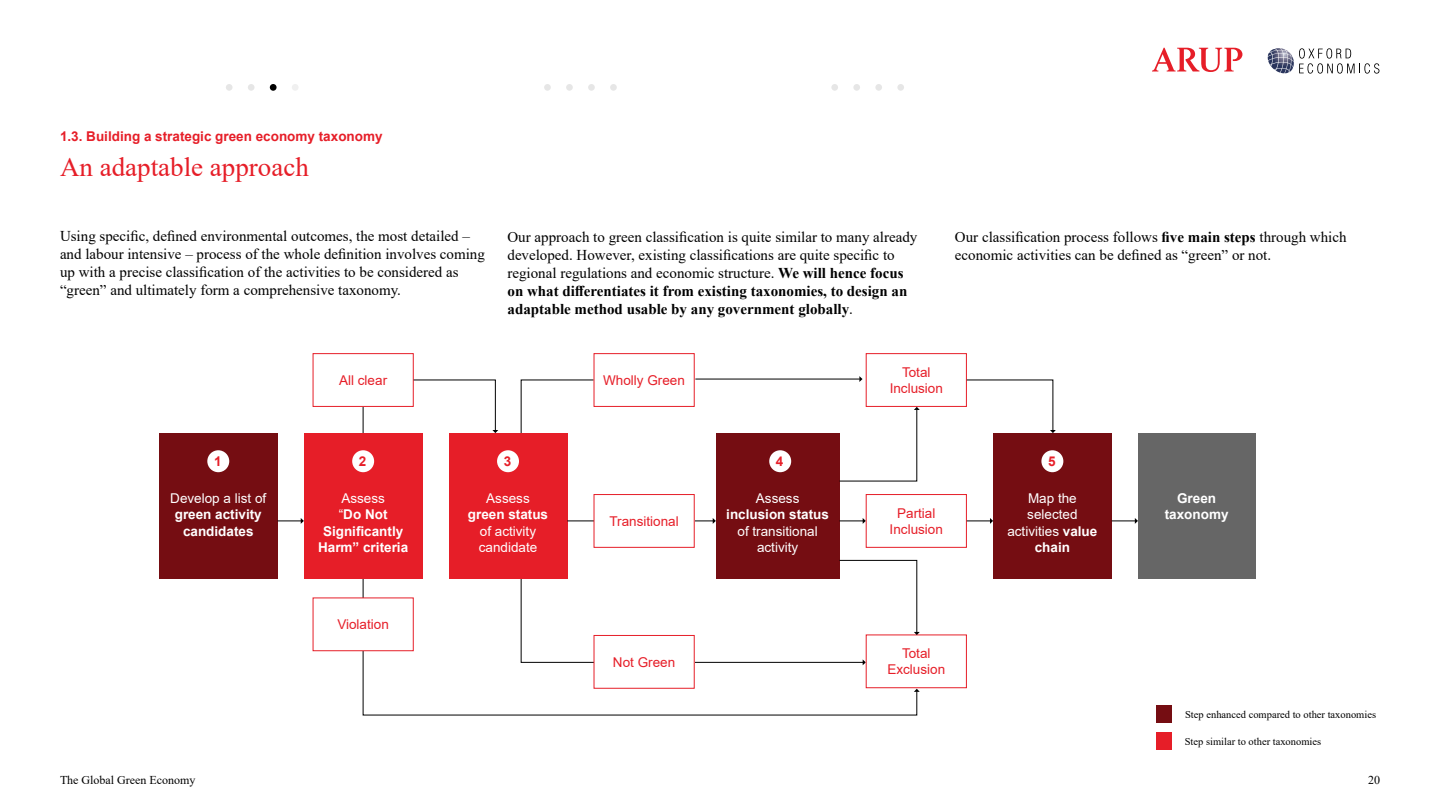
<style>
.page{position:relative;width:1440px;height:810px;background:#fff}
.page>*{position:absolute;margin:0;border:0;box-sizing:border-box;transform-origin:0 0}
.t1{font:27px "Times New Roman";color:#e61e28}
.t2{font:15px/18px "Times New Roman";color:#000}
.t3{font:13.5px/16.5px "Arial";color:#fff;text-align:center}
.t4{font:700 13.5px/16.5px "Arial";color:#fff;text-align:center}
.t5{font:13.5px/16.5px "Arial";color:#e61e28;text-align:center}
.t6{font:700 13.5px "Arial";color:#e61e28}
.t7{font:12px "Times New Roman";color:#000}
.t8{font:10.5px "Times New Roman";color:#000}
.s1{font-weight:700}
.s2{font-weight:400}
</style>
<div class="page">
<hr style="left:226px;top:107px;width:59px;height:1px;background:#666">
<div style="left:226px;top:84px;width:7px;height:7px;background:#e6e6e6;border-radius:50%"></div>
<div style="left:248px;top:84px;width:7px;height:7px;background:#e6e6e6;border-radius:50%"></div>
<div style="left:270px;top:84px;width:7px;height:7px;background:#000;border-radius:50%"></div>
<div style="left:544px;top:84px;width:7px;height:7px;background:#e6e6e6;border-radius:50%"></div>
<div style="left:566px;top:84px;width:7px;height:7px;background:#e6e6e6;border-radius:50%"></div>
<div style="left:588px;top:84px;width:7px;height:7px;background:#e6e6e6;border-radius:50%"></div>
<div style="left:610px;top:84px;width:7px;height:7px;background:#e6e6e6;border-radius:50%"></div>
<div style="left:831px;top:84px;width:7px;height:7px;background:#e6e6e6;border-radius:50%"></div>
<div style="left:853px;top:84px;width:7px;height:7px;background:#e6e6e6;border-radius:50%"></div>
<div style="left:875px;top:84px;width:7px;height:7px;background:#e6e6e6;border-radius:50%"></div>
<div style="left:897px;top:84px;width:7px;height:7px;background:#e6e6e6;border-radius:50%"></div>
<svg style="left:1152px;top:48px;width:90px;height:24px"></svg>
<svg style="left:1299px;top:48px;width:80px;height:26px"></svg>
<svg style="left:1268px;top:48px;width:24px;height:11px"></svg>
<div style="left:292px;top:84px;width:7px;height:7px;background:#f0f0f0;border-radius:50%"></div>
<svg style="left:362px;top:406px;width:556px;height:310px"></svg>
<svg style="left:914px;top:689px;width:6px;height:3px"></svg>
<div style="left:159px;top:433px;width:119px;height:146px;background:#750d12"></div>
<div style="left:207px;top:450px;width:22px;height:22px;background:#fff;border-radius:50%"></div>
<div style="left:304px;top:433px;width:118px;height:146px;background:#e61e28"></div>
<div style="left:352px;top:450px;width:22px;height:22px;background:#fff;border-radius:50%"></div>
<div style="left:449px;top:433px;width:118px;height:146px;background:#e61e28"></div>
<div style="left:497px;top:450px;width:22px;height:22px;background:#fff;border-radius:50%"></div>
<div style="left:594px;top:353px;width:101px;height:54px;border:1px solid #e61e28"></div>
<div style="left:716px;top:433px;width:123px;height:146px;background:#750d12"></div>
<div style="left:769px;top:450px;width:22px;height:22px;background:#fff;border-radius:50%"></div>
<div style="left:866px;top:353px;width:101px;height:54px;border:1px solid #e61e28"></div>
<div style="left:993px;top:433px;width:119px;height:146px;background:#750d12"></div>
<div style="left:1041px;top:450px;width:22px;height:22px;background:#fff;border-radius:50%"></div>
<div style="left:866px;top:495px;width:100px;height:52px;background:#fff"></div>
<div style="left:866px;top:494px;width:101px;height:54px;border:1px solid #e61e28"></div>
<div style="left:1138px;top:433px;width:117px;height:146px;background:#666"></div>
<div style="left:313px;top:353px;width:101px;height:54px;border:1px solid #e61e28"></div>
<div style="left:594px;top:635px;width:100px;height:53px;background:#fff"></div>
<div style="left:594px;top:635px;width:101px;height:54px;border:1px solid #e61e28"></div>
<div style="left:866px;top:635px;width:100px;height:53px;background:#fff"></div>
<div style="left:866px;top:635px;width:101px;height:53px;border:1px solid #e61e28"></div>
<div style="left:313px;top:598px;width:100px;height:53px;background:#fff"></div>
<div style="left:313px;top:598px;width:101px;height:53px;border:1px solid #e61e28"></div>
<svg style="left:278px;top:518px;width:26px;height:6px"></svg>
<svg style="left:413px;top:379px;width:85px;height:54px"></svg>
<svg style="left:839px;top:407px;width:81px;height:75px"></svg>
<svg style="left:839px;top:560px;width:81px;height:75px"></svg>
<svg style="left:839px;top:518px;width:27px;height:6px"></svg>
<hr style="left:567px;top:521px;width:146px;height:1px;background:#000">
<svg style="left:713px;top:518px;width:3px;height:6px"></svg>
<div style="left:594px;top:495px;width:100px;height:52px;background:#fff"></div>
<div style="left:594px;top:494px;width:101px;height:54px;border:1px solid #e61e28"></div>
<svg style="left:966px;top:379px;width:90px;height:54px"></svg>
<svg style="left:967px;top:518px;width:26px;height:6px"></svg>
<svg style="left:1112px;top:518px;width:26px;height:6px"></svg>
<hr style="left:695px;top:379px;width:165px;height:1px;background:#000">
<svg style="left:859px;top:376px;width:4px;height:6px"></svg>
<div style="left:1156px;top:705px;width:16px;height:18px;background:#750d12"></div>
<div style="left:1156px;top:732px;width:16px;height:18px;background:#e61e28"></div>
<p class="t6" style="left:60px;top:127px;width:324px">1.3. Building a strategic green economy taxonomy</p>
<h1 class="t1" style="left:60px;top:148px;width:250px">An adaptable approach</h1>
<p class="t2" style="left:60px;top:226px;width:426px">Using specific, defined environmental outcomes, the most detailed – and labour intensive – process of the whole definition involves coming up with a precise classification of the activities to be considered as “green” and ultimately form a comprehensive taxonomy.</p>
<p class="t5" style="left:339px;top:372px;width:50px">All clear</p>
<p class="t2" style="left:508px;top:227px;width:411px">Our approach to green classification is quite similar to many already developed. However, existing classifications are quite specific to regional regulations and economic structure. <span class="s1">We will hence focus on what differentiates it from existing taxonomies, to design an adaptable method usable by any government globally</span>.</p>
<p class="t2" style="left:955px;top:227px;width:393px">Our classification process follows <span class="s1">five main steps</span> through which economic activities can be defined as “green” or not.</p>
<p class="t5" style="left:603px;top:372px;width:83px">Wholly Green</p>
<p class="t5" style="left:890px;top:364px;width:55px">Total<br>Inclusion</p>
<p class="t6" style="left:214px;top:452px;width:9px">1</p>
<p class="t6" style="left:359px;top:452px;width:9px">2</p>
<p class="t6" style="left:504px;top:452px;width:9px">3</p>
<p class="t6" style="left:776px;top:452px;width:9px">4</p>
<p class="t6" style="left:1048px;top:452px;width:9px">5</p>
<p class="t3" style="left:170px;top:490px;width:98px">Develop a list of</p>
<p class="t4" style="left:175px;top:507px;width:89px">green activity candidates</p>
<p class="t4" style="left:318px;top:490px;width:92px"><span class="s2">Assess<br>“</span>Do Not<br>Significantly<br>Harm” criteria</p>
<p class="t5" style="left:337px;top:616px;width:53px">Violation</p>
<p class="t3" style="left:486px;top:490px;width:45px">Assess</p>
<p class="t4" style="left:468px;top:507px;width:82px">green status</p>
<p class="t3" style="left:479px;top:523px;width:60px;text-align:left">of activity candidate</p>
<p class="t5" style="left:609px;top:513px;width:71px">Transitional</p>
<p class="t3" style="left:756px;top:490px;width:45px">Assess</p>
<p class="t4" style="left:726px;top:507px;width:104px">inclusion status</p>
<p class="t3" style="left:738px;top:523px;width:82px">of transitional activity</p>
<p class="t5" style="left:890px;top:505px;width:55px">Partial<br>Inclusion</p>
<p class="t5" style="left:613px;top:654px;width:64px">Not Green</p>
<p class="t5" style="left:887px;top:645px;width:59px">Total<br>Exclusion</p>
<p class="t3" style="left:1007px;top:490px;width:92px">Map the selected activities <span class="s1">value chain</span></p>
<p class="t4" style="left:1165px;top:490px;width:65px">Green taxonomy</p>
<p class="t8" style="left:1185px;top:707px;width:193px">Step enhanced compared to other taxonomies</p>
<p class="t8" style="left:1185px;top:734px;width:138px">Step similar to other taxonomies</p>
<p class="t7" style="left:60px;top:772px;width:137px">The Global Green Economy</p>
<p class="t7" style="left:1368px;top:772px;width:13px">20</p>
</div>
